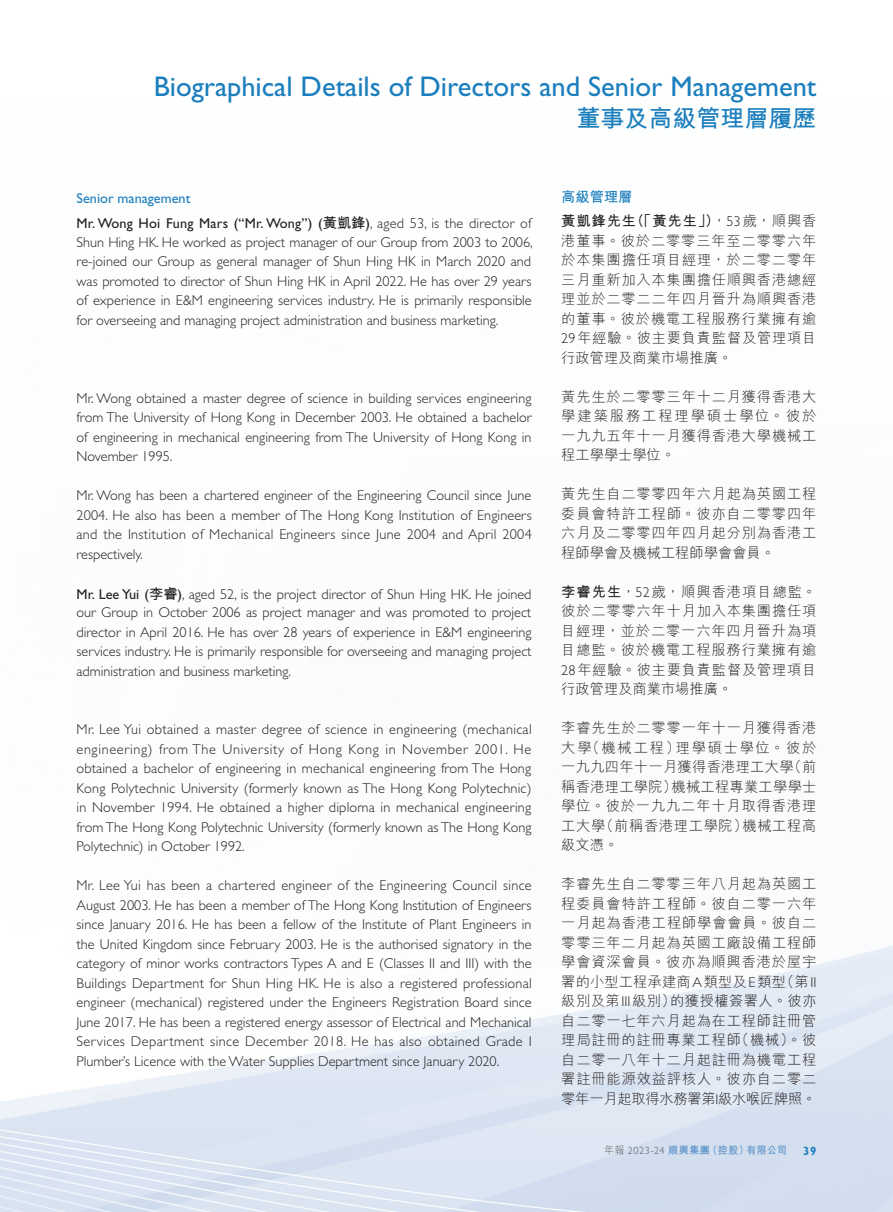
<style>
.page{position:relative;width:893px;height:1212px;background:#fff}
.page>*{position:absolute;margin:0;border:0;box-sizing:border-box;transform-origin:0 0}
.t1{font:28.5px "Gill Sans Std";color:#1b7ebd}
.t2{font:700 24px "M Hei HK";color:#1b7ebd}
.t3{font:300 14.25px/19.5px "Gill Sans Std";color:#231f20;text-align:justify}
.t4{font:300 14.25px/19.5px "M Hei HK";letter-spacing:.055em;color:#231f20;text-align:justify}
.t5{font:14.25px/24.9px "Gill Sans Std";color:#231f20}
.t6{font:700 14.25px/24px "M Hei HK";letter-spacing:.065em;color:#231f20}
.t7{font:700 12px "Gill Sans Std";color:#1b7ebd;scale:.95 1}
.t8{font:700 10.5px "M Hei HK";letter-spacing:.045em;color:#5990c7;scale:.95 1}
.s1{color:#1b7ebd}
.s2{font-family:"M Hei HK";font-weight:700}
.s3{font-weight:300}
.s4{font-weight:400}
.s5{font-family:"Gill Sans Std";font-weight:300}
.s6{font-family:"Gill Sans Std"}
.s7{font-weight:700}
.s8{font-weight:300;color:#57585a}
.s9{font-family:"Gill Sans Std";font-weight:300;color:#57585a}
</style>
<div class="page">
<h1 class="t1" style="left:154px;top:70px;width:664px">Biographical Details of Directors and Senior Management</h1>
<h2 class="t2" style="left:576px;top:100px;width:241px">董事及高級管理層履歷</h2>
<p class="t5" style="left:77px;top:186px;width:457px"><span class="s1">Senior management<br></span>Mr. Wong Hoi Fung Mars (“Mr. Wong”) (<span class="s2">黃凱鋒</span>)<span class="s3">, aged 53, is the director of</span></p>
<p class="t3" style="left:77px;top:232px;width:458px">Shun Hing HK. He worked as project manager of our Group from 2003 to 2006, re-joined our Group as general manager of Shun Hing HK in March 2020 and was promoted to director of Shun Hing HK in April 2022. He has over 29 years of experience in E&amp;M engineering services industry. He is primarily responsible for overseeing and managing project administration and business marketing.</p>
<p class="t3" style="left:77px;top:388px;width:457px">Mr. Wong obtained a master degree of science in building services engineering from The University of Hong Kong in December 2003. He obtained a bachelor of engineering in mechanical engineering from The University of Hong Kong in November 1995.</p>
<p class="t3" style="left:77px;top:486px;width:457px">Mr. Wong has been a chartered engineer of the Engineering Council since June 2004. He also has been a member of The Hong Kong Institution of Engineers and the Institution of Mechanical Engineers since June 2004 and April 2004 respectively.</p>
<p class="t3" style="left:77px;top:584px;width:457px"><span class="s4">Mr. Lee Yui (</span><span class="s2">李睿</span><span class="s4">)</span>, aged 52, is the project director of Shun Hing HK. He joined our Group in October 2006 as project manager and was promoted to project director in April 2016. He has over 28 years of experience in E&amp;M engineering services industry. He is primarily responsible for overseeing and managing project administration and business marketing.</p>
<p class="t3" style="left:77px;top:720px;width:457px">Mr. Lee Yui obtained a master degree of science in engineering (mechanical engineering) from The University of Hong Kong in November 2001. He obtained a bachelor of engineering in mechanical engineering from The Hong Kong Polytechnic University (formerly known as The Hong Kong Polytechnic) in November 1994. He obtained a higher diploma in mechanical engineering from The Hong Kong Polytechnic University (formerly known as The Hong Kong Polytechnic) in October 1992.</p>
<p class="t3" style="left:77px;top:876px;width:457px">Mr. Lee Yui has been a chartered engineer of the Engineering Council since August 2003. He has been a member of The Hong Kong Institution of Engineers since January 2016. He has been a fellow of the Institute of Plant Engineers in the United Kingdom since February 2003. He is the authorised signatory in the category of minor works contractors Types A and E (Classes II and III) with the Buildings Department for Shun Hing HK. He is also a registered professional engineer (mechanical) registered under the Engineers Registration Board since June 2017. He has been a registered energy assessor of Electrical and Mechanical Services Department since December 2018. He has also obtained Grade I Plumber’s Licence with the Water Supplies Department since January 2020.</p>
<p class="t6" style="left:561px;top:184px;width:257px"><span class="s1">高級管理層<br></span>黃凱鋒先生（「黃先生」）<span class="s3">，</span><span class="s5">53</span><span class="s3">歲，順興香</span></p>
<p class="t4" style="left:561px;top:230px;width:257px">港董事。彼於二零零三年至二零零六年於本集團擔任項目經理，於二零二零年三月重新加入本集團擔任順興香港總經理並於二零二二年四月晉升為順興香港的董事。彼於機電工程服務行業擁有逾<span class="s6">29</span>年經驗。彼主要負責監督及管理項目行政管理及商業市場推廣。</p>
<p class="t4" style="left:561px;top:386px;width:257px">黃先生於二零零三年十二月獲得香港大學建築服務工程理學碩士學位。彼於一九九五年十一月獲得香港大學機械工程工學學士學位。</p>
<p class="t4" style="left:561px;top:484px;width:257px">黃先生自二零零四年六月起為英國工程委員會特許工程師。彼亦自二零零四年六月及二零零四年四月起分別為香港工程師學會及機械工程師學會會員。</p>
<p class="t4" style="left:561px;top:581px;width:257px"><span class="s7">李睿先生</span>，<span class="s6">52</span>歲，順興香港項目總監。彼於二零零六年十月加入本集團擔任項目經理，並於二零一六年四月晉升為項目總監。彼於機電工程服務行業擁有逾<span class="s6">28</span>年經驗。彼主要負責監督及管理項目行政管理及商業市場推廣。</p>
<p class="t4" style="left:561px;top:718px;width:257px">李睿先生於二零零一年十一月獲得香港大學（機械工程）理學碩士學位。彼於一九九四年十一月獲得香港理工大學（前稱香港理工學院）機械工程專業工學學士學位。彼於一九九二年十月取得香港理工大學（前稱香港理工學院）機械工程高級文憑。</p>
<p class="t4" style="left:561px;top:874px;width:257px">李睿先生自二零零三年八月起為英國工程委員會特許工程師。彼自二零一六年一月起為香港工程師學會會員。彼自二零零三年二月起為英國工廠設備工程師學會資深會員。彼亦為順興香港於屋宇署的小型工程承建商<span class="s6">A</span>類型及<span class="s6">E</span>類型（第<span class="s6">II</span>級別及第<span class="s6">III</span>級別）的獲授權簽署人。彼亦自二零一七年六月起為在工程師註冊管理局註冊的註冊專業工程師（機械）。彼自二零一八年十二月起註冊為機電工程署註冊能源效益評核人。彼亦自二零二零年一月起取得水務署第<span class="s6">I</span>級水喉匠牌照。</p>
<p class="t8" style="left:604px;top:1142px;width:193px"><span class="s8">年報</span> <span class="s9">2023-24</span> 順興集團（控股）有限公司</p>
<p class="t7" style="left:803px;top:1143px;width:15px">39</p>
</div>
